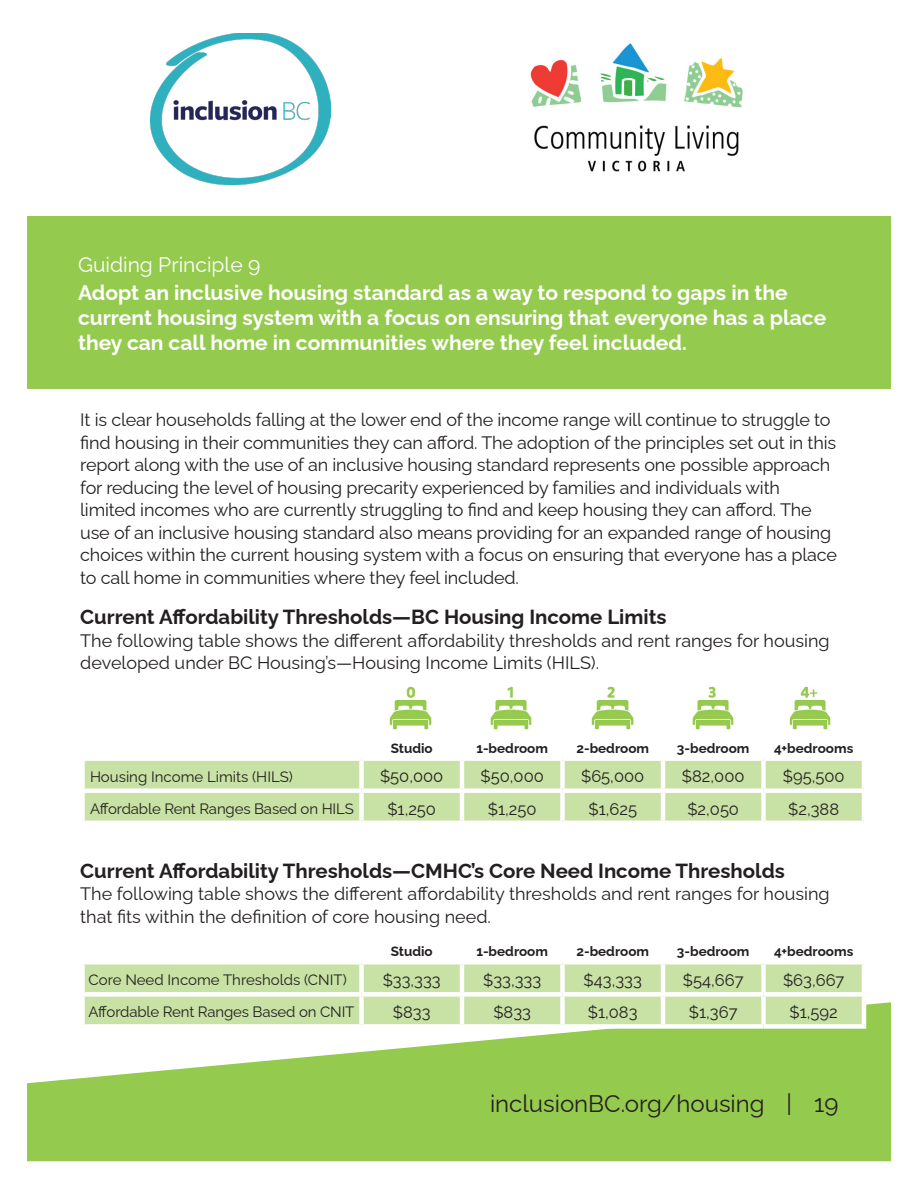
<style>
.page{position:relative;width:918px;height:1188px;background:#fff}
.page>*{position:absolute;margin:0;border:0;box-sizing:border-box;transform-origin:0 0}
.t1{font:24px "Raleway";color:#231f20}
.t2{font:700 21px/25.2px "Raleway";color:#fff}
.H4{font:21px "Raleway";color:#fff}
.t3{font:700 20.4px "Raleway";color:#231f20}
.P1{font:18px/22.5px "Raleway";letter-spacing:-.01em;color:#231f20}
.P1-2{font:16.5px "Raleway";color:#231f20}
.P1-3{font:15px "Raleway";letter-spacing:-.01em;color:#231f20}
.P1-4{font:700 13.5px "Raleway";color:#231f20}
</style>
<div class="page">
<svg style="left:27px;top:1002px;width:864px;height:159px;fill:#94ca4e"></svg>
<img style="left:150px;top:33px;width:180px;height:152px">
<div style="left:85px;top:761px;width:777px;height:60px;background:#c8e1a4"></div>
<div style="left:80px;top:788px;width:282px;height:5px;background:#fff"></div>
<div style="left:359px;top:761px;width:5px;height:27px;background:#fff"></div>
<div style="left:362px;top:788px;width:100px;height:5px;background:#fff"></div>
<div style="left:359px;top:793px;width:5px;height:28px;background:#fff"></div>
<hr style="left:460px;top:761px;width:4px;height:27px;background:#fff">
<div style="left:462px;top:788px;width:100px;height:5px;background:#fff"></div>
<hr style="left:460px;top:793px;width:4px;height:28px;background:#fff">
<div style="left:560px;top:761px;width:5px;height:27px;background:#fff"></div>
<div style="left:562px;top:788px;width:101px;height:5px;background:#fff"></div>
<div style="left:560px;top:793px;width:5px;height:28px;background:#fff"></div>
<hr style="left:661px;top:761px;width:4px;height:27px;background:#fff">
<div style="left:663px;top:788px;width:101px;height:5px;background:#fff"></div>
<hr style="left:661px;top:793px;width:4px;height:28px;background:#fff">
<div style="left:761px;top:761px;width:5px;height:27px;background:#fff"></div>
<div style="left:764px;top:788px;width:102px;height:5px;background:#fff"></div>
<div style="left:761px;top:793px;width:5px;height:28px;background:#fff"></div>
<img style="left:389px;top:686px;width:43px;height:44px">
<img style="left:490px;top:686px;width:42px;height:44px">
<img style="left:591px;top:686px;width:43px;height:44px">
<img style="left:692px;top:686px;width:42px;height:44px">
<img style="left:789px;top:686px;width:42px;height:44px">
<div style="left:85px;top:964px;width:777px;height:60px;background:#c8e1a4"></div>
<div style="left:80px;top:992px;width:282px;height:5px;background:#fff"></div>
<div style="left:80px;top:997px;width:5px;height:27px;background:#fff"></div>
<div style="left:359px;top:964px;width:5px;height:28px;background:#fff"></div>
<div style="left:362px;top:992px;width:100px;height:5px;background:#fff"></div>
<div style="left:359px;top:997px;width:5px;height:27px;background:#fff"></div>
<hr style="left:460px;top:964px;width:4px;height:28px;background:#fff">
<div style="left:462px;top:992px;width:100px;height:5px;background:#fff"></div>
<hr style="left:460px;top:997px;width:4px;height:27px;background:#fff">
<div style="left:560px;top:964px;width:5px;height:28px;background:#fff"></div>
<div style="left:562px;top:992px;width:101px;height:5px;background:#fff"></div>
<div style="left:560px;top:997px;width:5px;height:27px;background:#fff"></div>
<hr style="left:661px;top:964px;width:4px;height:28px;background:#fff">
<div style="left:663px;top:992px;width:101px;height:5px;background:#fff"></div>
<hr style="left:661px;top:997px;width:4px;height:27px;background:#fff">
<div style="left:761px;top:964px;width:5px;height:28px;background:#fff"></div>
<div style="left:764px;top:992px;width:102px;height:5px;background:#fff"></div>
<div style="left:761px;top:997px;width:5px;height:27px;background:#fff"></div>
<hr style="left:862px;top:997px;width:4px;height:27px;background:#fff">
<div style="left:80px;top:1024px;width:282px;height:5px;background:#fff"></div>
<div style="left:362px;top:1024px;width:100px;height:5px;background:#fff"></div>
<div style="left:462px;top:1024px;width:100px;height:5px;background:#fff"></div>
<div style="left:562px;top:1024px;width:101px;height:5px;background:#fff"></div>
<div style="left:663px;top:1024px;width:101px;height:5px;background:#fff"></div>
<div style="left:764px;top:1024px;width:102px;height:5px;background:#fff"></div>
<div style="left:27px;top:216px;width:864px;height:172px;background:#94ca4e"></div>
<img style="left:530px;top:43px;width:213px;height:129px">
<h5 class="H4" style="left:78px;top:248px;width:184px">Guiding Principle 9</h5>
<p class="t2" style="left:78px;top:278px;width:750px">Adopt an inclusive housing standard as a way to respond to gaps in the current housing system with a focus on ensuring that everyone has a place they can call home in communities where they feel included.</p>
<p class="P1" style="left:80px;top:407px;width:758px">It is clear households falling at the lower end of the income range will continue to struggle to find housing in their communities they can afford. The adoption of the principles set out in this report along with the use of an inclusive housing standard represents one possible approach for reducing the level of housing precarity experienced by families and individuals with limited incomes who are currently struggling to find and keep housing they can afford. The use of an inclusive housing standard also means providing for an expanded range of housing choices within the current housing system with a focus on ensuring that everyone has a place to call home in communities where they feel included.</p>
<h3 class="t3" style="left:80px;top:601px;width:588px">Current Affordability Thresholds—BC Housing Income Limits</h3>
<p class="P1" style="left:80px;top:627px;width:751px">The following table shows the different affordability thresholds and rent ranges for housing developed under BC Housing’s—Housing Income Limits (HILS).</p>
<p class="P1-4" style="left:391px;top:737px;width:43px">Studio</p>
<p class="P1-4" style="left:476px;top:737px;width:73px">1-bedroom</p>
<p class="P1-4" style="left:576px;top:737px;width:74px">2-bedroom</p>
<p class="P1-4" style="left:677px;top:737px;width:74px">3-bedroom</p>
<p class="P1-4" style="left:774px;top:737px;width:81px">4+bedrooms</p>
<p class="P1-3" style="left:90px;top:765px;width:204px">Housing Income Limits (HILS)</p>
<p class="P1-2" style="left:380px;top:764px;width:65px">$50,000</p>
<p class="P1-2" style="left:481px;top:764px;width:65px">$50,000</p>
<p class="P1-2" style="left:581px;top:764px;width:65px">$65,000</p>
<p class="P1-2" style="left:682px;top:764px;width:64px">$82,000</p>
<p class="P1-2" style="left:783px;top:764px;width:63px">$95,500</p>
<p class="P1-3" style="left:90px;top:797px;width:265px">Affordable Rent Ranges Based on HILS</p>
<p class="P1-2" style="left:387px;top:796px;width:50px">$1,250</p>
<p class="P1-2" style="left:488px;top:796px;width:50px">$1,250</p>
<p class="P1-2" style="left:588px;top:796px;width:50px">$1,625</p>
<p class="P1-2" style="left:687px;top:796px;width:53px">$2,050</p>
<p class="P1-2" style="left:788px;top:796px;width:52px">$2,388</p>
<h3 class="t3" style="left:80px;top:855px;width:706px">Current Affordability Thresholds—CMHC’s Core Need Income Thresholds</h3>
<p class="P1" style="left:80px;top:881px;width:751px">The following table shows the different affordability thresholds and rent ranges for housing that fits within the definition of core housing need.</p>
<p class="P1-4" style="left:391px;top:941px;width:43px">Studio</p>
<p class="P1-4" style="left:476px;top:941px;width:73px">1-bedroom</p>
<p class="P1-4" style="left:576px;top:941px;width:74px">2-bedroom</p>
<p class="P1-4" style="left:677px;top:941px;width:74px">3-bedroom</p>
<p class="P1-4" style="left:774px;top:941px;width:81px">4+bedrooms</p>
<p class="P1-3" style="left:88px;top:968px;width:260px">Core Need Income Thresholds (CNIT)</p>
<p class="P1-2" style="left:383px;top:967px;width:59px">$33,333</p>
<p class="P1-2" style="left:483px;top:967px;width:59px">$33,333</p>
<p class="P1-2" style="left:584px;top:967px;width:60px">$43,333</p>
<p class="P1-2" style="left:683px;top:967px;width:62px">$54,667</p>
<p class="P1-2" style="left:783px;top:967px;width:63px">$63,667</p>
<p class="P1-3" style="left:88px;top:1000px;width:267px">Affordable Rent Ranges Based on CNIT</p>
<p class="P1-2" style="left:393px;top:999px;width:39px">$833</p>
<p class="P1-2" style="left:493px;top:999px;width:39px">$833</p>
<p class="P1-2" style="left:588px;top:999px;width:51px">$1,083</p>
<p class="P1-2" style="left:689px;top:999px;width:50px">$1,367</p>
<p class="P1-2" style="left:790px;top:999px;width:50px">$1,592</p>
<h1 class="t1" style="left:490px;top:1084px;width:350px">inclusionBC.org/housing | 19</h1>
</div>
